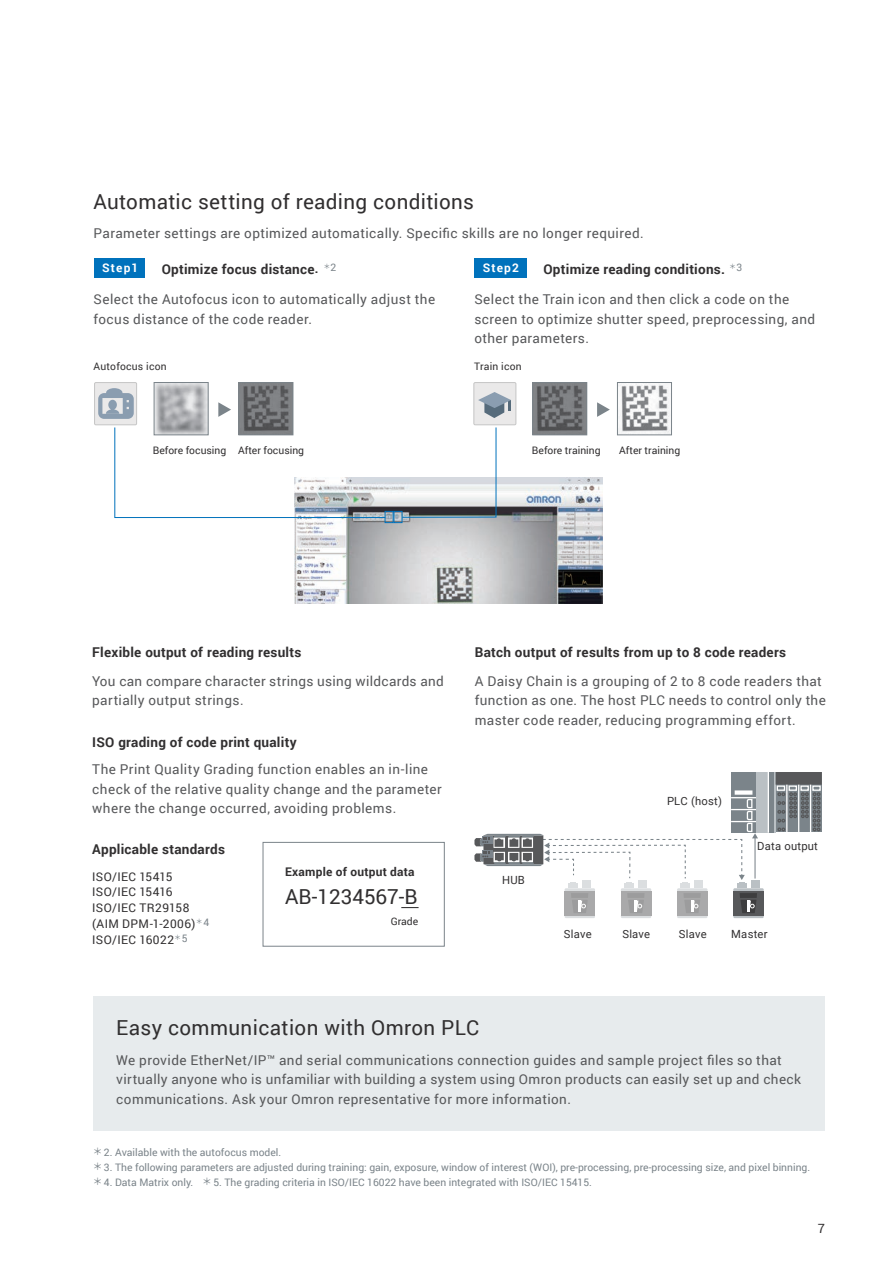
<style>
.page{position:relative;width:893px;height:1263px;background:#fff}
.page>*{position:absolute;margin:0;border:0;box-sizing:border-box;transform-origin:0 0}
.t1{font:20.7px "Roboto";letter-spacing:.02em;color:#312f30}
.t2{font:20.7px "Roboto";color:#312f30}
.t3{font:13.5px/19.5px "Roboto";letter-spacing:.03em;color:#57585a}
.t4{font:700 13.5px "Roboto";letter-spacing:.02em;color:#312f30}
.t5{font:12.75px "Roboto";color:#312f30}
.t6{font:11.85px/15.9px "Roboto";letter-spacing:.03em;color:#312f30}
.t7{font:700 11.85px "Roboto";letter-spacing:.02em;color:#312f30}
.t8{font:700 11.85px "Roboto";letter-spacing:.095em;color:#fff}
.t9{font:11.25px "Roboto";letter-spacing:.02em;color:#312f30}
.t10{font:10.35px/15px "Roboto";color:#7b848a}
.t11{font:10.35px "Roboto";color:#312f30}
.t12{font:10.35px "Roboto";letter-spacing:.02em;color:#312f30}
.s1{font-size:12.75px}
.s2{font-family:"Source Han Sans";font-size:9.75px}
</style>
<div class="page">
<div style="left:94px;top:258px;width:51px;height:20px;background:#0072bc"></div>
<div style="left:474px;top:258px;width:53px;height:19px;background:#0072bc"></div>
<div style="left:93px;top:996px;width:732px;height:134px;background:#e7ebed"></div>
<div style="left:768px;top:772px;width:6px;height:60px;background:#7b848a"></div>
<div style="left:756px;top:772px;width:12px;height:60px;background:#bac0c4"></div>
<div style="left:732px;top:772px;width:24px;height:60px;background:#7b848a"></div>
<hr style="left:774px;top:772px;width:2px;height:60px;background:#bac0c4">
<svg style="left:776px;top:785px;width:10px;height:47px"></svg>
<svg style="left:799px;top:785px;width:11px;height:47px"></svg>
<svg style="left:811px;top:785px;width:11px;height:47px"></svg>
<div style="left:787px;top:785px;width:11px;height:47px;background:#7b848a"></div>
<hr style="left:735px;top:791px;width:17px;height:3px;background:#fff">
<div style="left:735px;top:790px;width:17px;height:5px;border:1px solid #fff"></div>
<hr style="left:768px;top:772px;width:1px;height:60px;background:#fff">
<div style="left:777px;top:785px;width:8px;height:6px;border:1px solid #fff"></div>
<div style="left:788px;top:785px;width:9px;height:6px;border:1px solid #fff"></div>
<div style="left:800px;top:785px;width:9px;height:6px;border:1px solid #fff"></div>
<div style="left:812px;top:785px;width:9px;height:6px;border:1px solid #fff"></div>
<svg style="left:776px;top:772px;width:46px;height:13px"></svg>
<svg style="left:777px;top:792px;width:43px;height:39px"></svg>
<div style="left:565px;top:891px;width:30px;height:24px;background:#a9a9aa"></div>
<div style="left:571px;top:893px;width:17px;height:5px;background:#9c9c9d"></div>
<svg style="left:565px;top:900px;width:30px;height:18px"></svg>
<div style="left:621px;top:891px;width:30px;height:24px;background:#a9a9aa"></div>
<div style="left:627px;top:893px;width:18px;height:5px;background:#9c9c9d"></div>
<svg style="left:621px;top:900px;width:30px;height:18px"></svg>
<div style="left:677px;top:891px;width:30px;height:24px;background:#a9a9aa"></div>
<div style="left:683px;top:893px;width:18px;height:5px;background:#9c9c9d"></div>
<svg style="left:677px;top:900px;width:30px;height:18px"></svg>
<svg style="left:474px;top:797px;width:290px;height:94px"></svg>
<div style="left:733px;top:891px;width:31px;height:24px;background:#57585a"></div>
<div style="left:740px;top:893px;width:17px;height:5px;background:#3e3e3f"></div>
<svg style="left:733px;top:900px;width:31px;height:18px"></svg>
<img style="left:156px;top:384px;width:50px;height:43px">
<div style="left:154px;top:382px;width:54px;height:53px;border:1px solid #7b848a"></div>
<img style="left:241px;top:384px;width:50px;height:43px">
<div style="left:239px;top:382px;width:54px;height:53px;border:1px solid #7b848a"></div>
<img style="left:534px;top:384px;width:51px;height:49px">
<div style="left:532px;top:382px;width:55px;height:53px;border:1px solid #7b848a"></div>
<img style="left:619px;top:384px;width:51px;height:49px">
<div style="left:617px;top:382px;width:55px;height:53px;border:1px solid #7b848a"></div>
<svg style="left:218px;top:402px;width:13px;height:15px"></svg>
<svg style="left:597px;top:402px;width:13px;height:15px"></svg>
<img style="left:294px;top:477px;width:309px;height:127px">
<div style="left:95px;top:383px;width:42px;height:42px;background:#eae9e9"></div>
<div style="left:94px;top:382px;width:43px;height:43px;border:1px solid #c5c5c5"></div>
<svg style="left:98px;top:388px;width:36px;height:31px"></svg>
<div style="left:474px;top:383px;width:42px;height:42px;background:#eae9e9"></div>
<div style="left:474px;top:382px;width:42px;height:43px;border:1px solid #c5c5c5"></div>
<svg style="left:478px;top:392px;width:33px;height:26px"></svg>
<svg style="left:114px;top:427px;width:272px;height:91px"></svg>
<svg style="left:402px;top:427px;width:94px;height:91px"></svg>
<svg style="left:401px;top:907px;width:18px;height:1px"></svg>
<div style="left:263px;top:842px;width:182px;height:104px;border:1px solid #7b848a"></div>
<div style="left:385px;top:511px;width:8px;height:12px;border:1px solid #0072bc"></div>
<div style="left:394px;top:511px;width:8px;height:12px;border:1px solid #0072bc"></div>
<h1 class="t1" style="left:94px;top:187px;width:382px">Automatic setting of reading conditions</h1>
<p class="t3" style="left:94px;top:223px;width:552px">Parameter settings are optimized automatically. Specific skills are no longer required.</p>
<p class="t4" style="left:162px;top:259px;width:176px">Optimize focus distance<span class="s1">.</span> <sup>＊</sup><sup>2</sup></p>
<p class="t4" style="left:543px;top:259px;width:200px">Optimize reading conditions. <sup>＊</sup><sup>3</sup></p>
<p class="t8" style="left:102px;top:260px;width:38px">Step1</p>
<p class="t8" style="left:483px;top:260px;width:38px">Step2</p>
<p class="t3" style="left:94px;top:289px;width:343px">Select the Autofocus icon to automatically adjust the focus distance of the code reader.</p>
<p class="t3" style="left:474px;top:289px;width:342px">Select the Train icon and then click a code on the screen to optimize shutter speed, preprocessing, and other parameters.</p>
<p class="t12" style="left:94px;top:359px;width:75px">Autofocus icon</p>
<p class="t12" style="left:474px;top:359px;width:49px">Train icon</p>
<p class="t11" style="left:153px;top:443px;width:75px">Before focusing</p>
<p class="t11" style="left:532px;top:443px;width:70px">Before training</p>
<p class="t11" style="left:238px;top:443px;width:67px">After focusing</p>
<p class="t11" style="left:619px;top:443px;width:63px">After training</p>
<p class="t4" style="left:92px;top:643px;width:211px">Flexible output of reading results</p>
<p class="t4" style="left:475px;top:643px;width:313px">Batch output of results from up to 8 code readers</p>
<p class="t3" style="left:92px;top:670px;width:353px">You can compare character strings using wildcards and partially output strings.</p>
<p class="t3" style="left:475px;top:671px;width:353px">A Daisy Chain is a grouping of 2 to 8 code readers that function as one. The host PLC needs to control only the master code reader, reducing programming effort.</p>
<p class="t4" style="left:92px;top:732px;width:206px">ISO grading of code print quality</p>
<p class="t3" style="left:92px;top:759px;width:351px">The Print Quality Grading function enables an in-line check of the relative quality change and the parameter where the change occurred, avoiding problems.</p>
<p class="t4" style="left:92px;top:839px;width:134px">Applicable standards</p>
<p class="t6" style="left:92px;top:868px;width:119px">ISO/IEC 15415<br>ISO/IEC 15416<br>ISO/IEC TR29158 (AIM DPM-1-2006)<sup>＊</sup><sup>4<br></sup>ISO/IEC 16022<sup>＊</sup><sup>5</sup></p>
<p class="t7" style="left:285px;top:863px;width:131px">Example of output data</p>
<h1 class="t2" style="left:285px;top:882px;width:134px">AB-1234567-B</h1>
<p class="t11" style="left:391px;top:914px;width:29px">Grade</p>
<p class="t9" style="left:502px;top:872px;width:24px">HUB</p>
<h1 class="t1" style="left:116px;top:1013px;width:364px">Easy communication with Omron PLC</h1>
<p class="t9" style="left:564px;top:926px;width:29px">Slave</p>
<p class="t9" style="left:667px;top:793px;width:57px">PLC (host)</p>
<p class="t9" style="left:757px;top:838px;width:62px">Data output</p>
<p class="t9" style="left:622px;top:926px;width:29px">Slave</p>
<p class="t9" style="left:679px;top:926px;width:29px">Slave</p>
<p class="t9" style="left:731px;top:926px;width:38px">Master</p>
<p class="t3" style="left:116px;top:1049px;width:686px">We provide EtherNet/IP™ and serial communications connection guides and sample project files so that virtually anyone who is unfamiliar with building a system using Omron products can easily set up and check communications. Ask your Omron representative for more information.</p>
<p class="t10" style="left:93px;top:1144px;width:719px"><span class="s2">＊</span> 2. Available with the autofocus model.<br><span class="s2">＊</span> 3. The following parameters are adjusted during training: gain, exposure, window of interest (WOI), pre-processing, pre-processing size, and pixel binning.<span class="s2">＊</span> 4. Data Matrix only.<span class="s2">　＊</span> 5. The grading criteria in ISO/IEC 16022 have been integrated with ISO/IEC 15415.</p>
<p class="t5" style="left:818px;top:1219px;width:9px">7</p>
</div>
